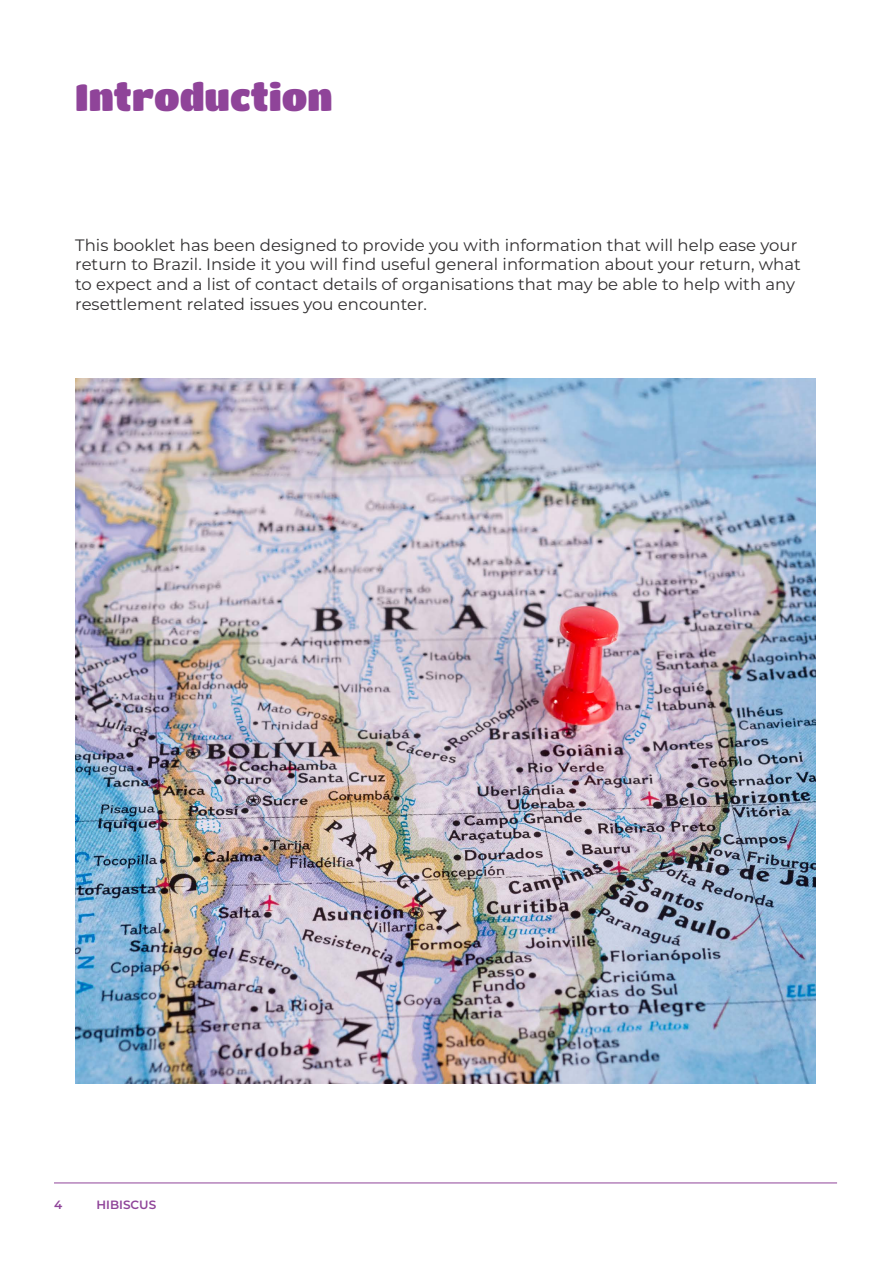
<style>
.page{position:relative;width:893px;height:1263px;background:#fff}
.page>*{position:absolute;margin:0;border:0;box-sizing:border-box;transform-origin:0 0}
.t1{font:37.5px "Titan One";color:#8f4499}
.t2{font:16.5px/19.8px "Montserrat";color:#312f30}
.t3{font:600 12px "Montserrat";color:#8f4499}
</style>
<div class="page">
<hr style="left:54px;top:1182px;width:783px;height:1px;background:#8f4499">
<img style="left:75px;top:378px;width:740px;height:705px">
<h1 class="t1" style="left:75px;top:74px;width:259px">Introduction</h1>
<p class="t2" style="left:75px;top:234px;width:727px">This booklet has been designed to provide you with information that will help ease your return to Brazil. Inside it you will find useful general information about your return, what to expect and a list of contact details of organisations that may be able to help with any resettlement related issues you encounter.</p>
<p class="t3" style="left:54px;top:1196px;width:10px">4</p>
<p class="t3" style="left:97px;top:1196px;width:61px">HIBISCUS</p>
</div>
